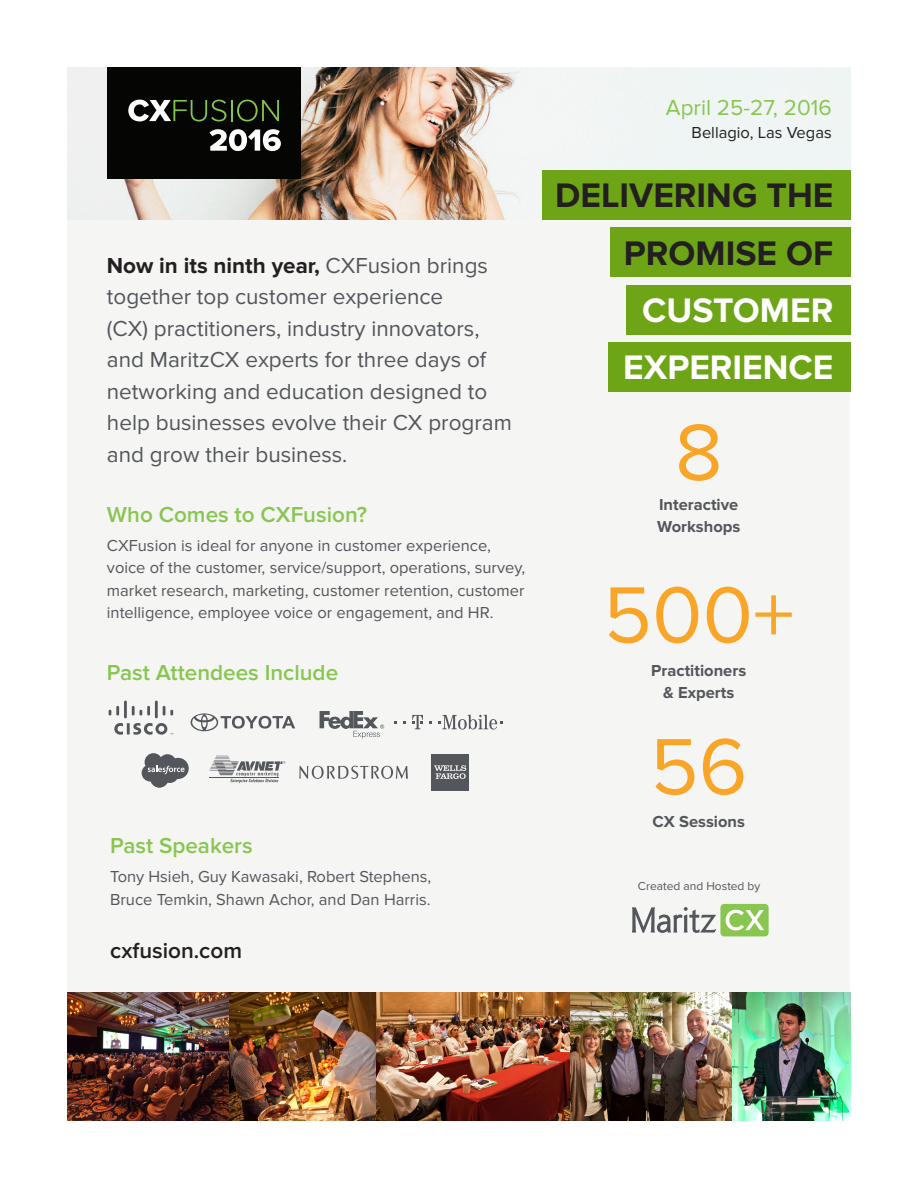
<style>
.page{position:relative;width:918px;height:1188px;background:#fff}
.page>*{position:absolute;margin:0;border:0;box-sizing:border-box;transform-origin:0 0}
.Paragraph_Style_3{font:82.5px "Proxima Nova";color:#f9a628}
.Paragraph_Style_3-2{font:700 35.25px "Proxima Nova";color:#231f20}
.Paragraph_Style_3-3{font:700 35.25px "Proxima Nova";color:#fff}
.Paragraph_Style_3-4{font:22.5px/31.5px "Proxima Nova";color:#53565a}
.Paragraph_Style_3-5{font:600 22.5px "Proxima Nova";color:#89c650}
.Paragraph_Style_3-6{font:22.5px "Proxima Nova";color:#89c650}
.Paragraph_Style_3-7{font:600 22.5px "Proxima Nova";color:#231f20}
.Paragraph_Style_3-8{font:16.5px/22.5px "Proxima Nova";color:#53565a}
.Paragraph_Style_3-9{font:700 16.5px/22.5px "Proxima Nova";color:#53565a}
.Paragraph_Style_3-10{font:16.5px "Proxima Nova";color:#231f20}
.Paragraph_Style_3-11{font:12px "Proxima Nova";color:#53565a}
.s1{font-weight:700;color:#231f20}
</style>
<div class="page">
<img style="left:68px;top:68px;width:782px;height:152px">
<div style="left:68px;top:220px;width:782px;height:900px;background:#f5f5f4"></div>
<div style="left:720px;top:904px;width:49px;height:32px;background:#89c650;border-radius:4px"></div>
<svg style="left:632px;top:907px;width:84px;height:26px"></svg>
<svg style="left:726px;top:910px;width:38px;height:20px"></svg>
<div style="left:107px;top:68px;width:193px;height:111px;background:#050504"></div>
<svg style="left:128px;top:100px;width:98px;height:21px"></svg>
<hr style="left:231px;top:100px;width:2px;height:21px;background:#86c450">
<svg style="left:237px;top:100px;width:42px;height:21px"></svg>
<svg style="left:210px;top:129px;width:71px;height:22px"></svg>
<div style="left:542px;top:170px;width:308px;height:49px;background:#6ea516"></div>
<div style="left:610px;top:227px;width:240px;height:50px;background:#6ea516"></div>
<div style="left:626px;top:285px;width:224px;height:49px;background:#6ea516"></div>
<div style="left:608px;top:342px;width:242px;height:50px;background:#6ea516"></div>
<img style="left:68px;top:992px;width:162px;height:128px">
<img style="left:230px;top:992px;width:146px;height:128px">
<img style="left:376px;top:992px;width:194px;height:128px">
<div style="left:142px;top:764px;width:17px;height:18px;background:#53565a;border-radius:50%"></div>
<div style="left:145px;top:753px;width:17px;height:18px;background:#53565a;border-radius:50%"></div>
<div style="left:159px;top:754px;width:17px;height:18px;background:#53565a;border-radius:50%"></div>
<div style="left:161px;top:765px;width:18px;height:18px;background:#53565a;border-radius:50%"></div>
<div style="left:168px;top:758px;width:21px;height:21px;background:#53565a;border-radius:50%"></div>
<div style="left:151px;top:770px;width:18px;height:18px;background:#53565a;border-radius:50%"></div>
<svg style="left:148px;top:766px;width:37px;height:8px"></svg>
<svg style="left:109px;top:701px;width:64px;height:34px"></svg>
<svg style="left:190px;top:713px;width:105px;height:19px"></svg>
<svg style="left:412px;top:715px;width:11px;height:14px"></svg>
<svg style="left:438px;top:715px;width:65px;height:15px"></svg>
<svg style="left:209px;top:756px;width:76px;height:27px"></svg>
<svg style="left:320px;top:711px;width:64px;height:28px"></svg>
<div style="left:432px;top:754px;width:37px;height:37px;background:#53565a"></div>
<svg style="left:434px;top:765px;width:32px;height:14px"></svg>
<svg style="left:299px;top:766px;width:109px;height:13px"></svg>
<img style="left:570px;top:992px;width:162px;height:128px">
<img style="left:732px;top:992px;width:118px;height:128px">
<p class="Paragraph_Style_3-4" style="left:107px;top:250px;width:407px"><span class="s1">Now in its ninth year,</span> CXFusion brings together top customer experience<br>(CX) practitioners, industry innovators, and MaritzCX experts for three days of networking and education designed to help businesses evolve their CX program and grow their business.</p>
<p class="Paragraph_Style_3-5" style="left:107px;top:501px;width:262px">Who Comes to CXFusion?</p>
<p class="Paragraph_Style_3-8" style="left:107px;top:535px;width:420px">CXFusion is ideal for anyone in customer experience, voice of the customer, service/support, operations, survey, market research, marketing, customer retention, customer intelligence, employee voice or engagement, and HR.</p>
<p class="Paragraph_Style_3-5" style="left:107px;top:659px;width:233px">Past Attendees Include</p>
<p class="Paragraph_Style_3-5" style="left:110px;top:832px;width:144px">Past Speakers</p>
<p class="Paragraph_Style_3-8" style="left:110px;top:866px;width:323px">Tony Hsieh, Guy Kawasaki, Robert Stephens,<br>Bruce Temkin, Shawn Achor, and Dan Harris.</p>
<p class="Paragraph_Style_3-7" style="left:110px;top:938px;width:133px">cxfusion.com</p>
<p class="Paragraph_Style_3-6" style="left:666px;top:95px;width:167px">April 25-27, 2016</p>
<p class="Paragraph_Style_3-10" style="left:692px;top:123px;width:142px">Bellagio, Las Vegas</p>
<p class="Paragraph_Style_3-2" style="left:555px;top:175px;width:280px">DELIVERING THE</p>
<p class="Paragraph_Style_3-2" style="left:624px;top:233px;width:211px">PROMISE OF</p>
<p class="Paragraph_Style_3-3" style="left:642px;top:290px;width:193px">CUSTOMER</p>
<p class="Paragraph_Style_3-3" style="left:623px;top:347px;width:212px">EXPERIENCE</p>
<p class="Paragraph_Style_3" style="left:675px;top:405px;width:49px">8</p>
<p class="Paragraph_Style_3-9" style="left:657px;top:494px;width:85px">Interactive<br>Workshops</p>
<p class="Paragraph_Style_3" style="left:603px;top:568px;width:192px">500+</p>
<p class="Paragraph_Style_3-9" style="left:651px;top:660px;width:96px;text-align:center">Practitioners &amp; Experts</p>
<p class="Paragraph_Style_3" style="left:650px;top:719px;width:99px">56</p>
<p class="Paragraph_Style_3-9" style="left:653px;top:811px;width:94px">CX Sessions</p>
<p class="Paragraph_Style_3-11" style="left:638px;top:879px;width:124px">Created and Hosted by</p>
</div>
